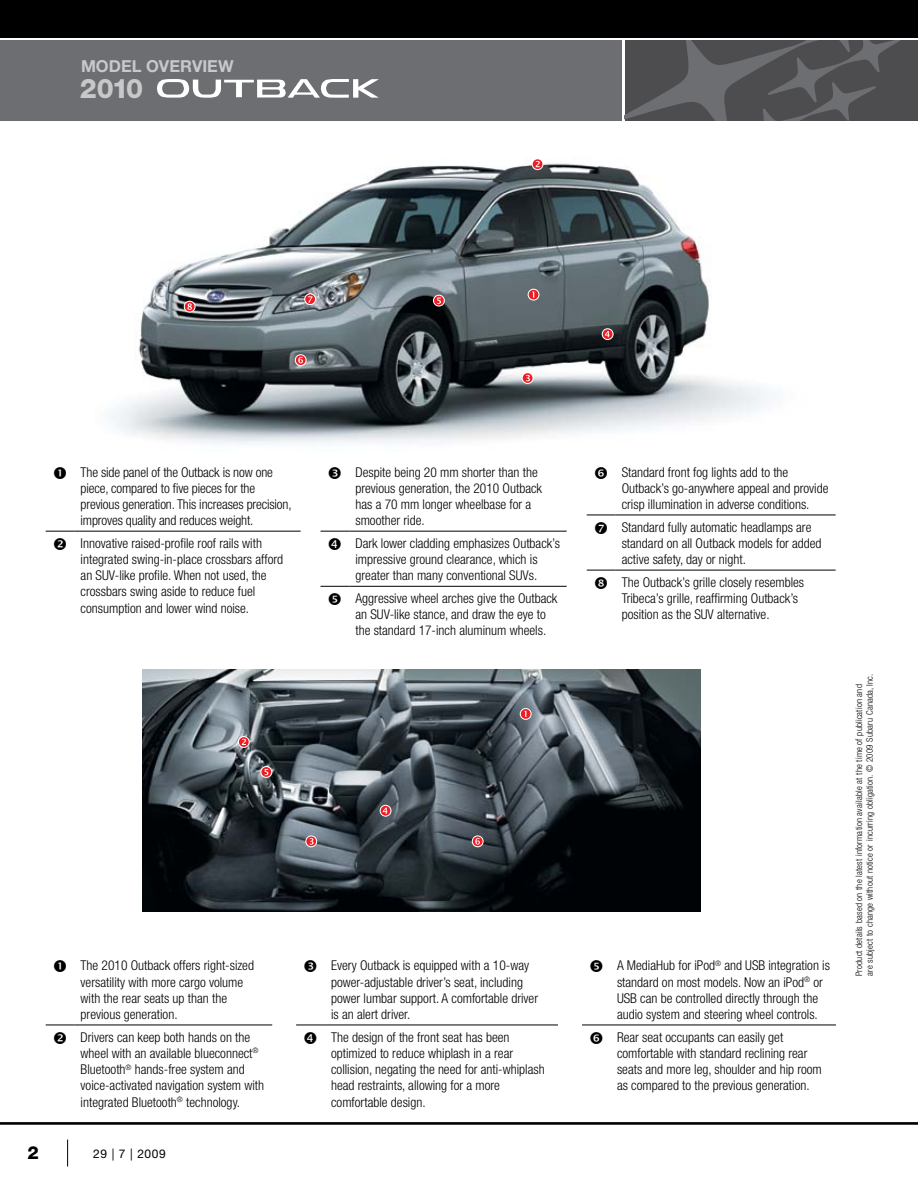
<style>
.page{position:relative;width:918px;height:1188px;background:#fff}
.page>*{position:absolute;margin:0;border:0;box-sizing:border-box;transform-origin:0 0}
.t1{font:800 27px "Helvetica Neue";color:#c7c8ca}
.t2{font:800 18px "Helvetica Neue";color:#000}
.t3{font:700 16.5px "Helvetica Neue";color:#c7c8ca}
.t4{font:300 condensed 13.5px/16.2px "Helvetica Neue";color:#000}
.t5{font:12px "Helvetica Neue";letter-spacing:.05em;color:#000}
.t6{font:300 condensed 9px/10.5px "Helvetica Neue";letter-spacing:.02em;color:#000}
</style>
<div class="page">
<div style="left:0;top:0;width:918px;height:38px;background:#000"></div>
<div style="left:0;top:40px;width:622px;height:81px;background:#6d6e71"></div>
<div style="left:625px;top:40px;width:293px;height:81px;background:#4d4d4f"></div>
<svg style="left:625px;top:40px;width:275px;height:81px"></svg>
<hr style="left:0;top:1122px;width:918px;height:3px;background:#000">
<svg style="left:67px;top:1140px;width:1px;height:27px"></svg>
<img style="left:109px;top:163px;width:667px;height:282px">
<img style="left:142px;top:669px;width:558px;height:243px">
<svg style="left:528px;top:289px;width:11px;height:12px"></svg>
<svg style="left:529px;top:290px;width:9px;height:10px"></svg>
<svg style="left:520px;top:708px;width:12px;height:12px"></svg>
<svg style="left:521px;top:709px;width:10px;height:10px"></svg>
<svg style="left:532px;top:158px;width:12px;height:12px"></svg>
<svg style="left:533px;top:159px;width:9px;height:10px"></svg>
<svg style="left:238px;top:736px;width:12px;height:12px"></svg>
<svg style="left:239px;top:737px;width:10px;height:10px"></svg>
<svg style="left:522px;top:372px;width:12px;height:12px"></svg>
<svg style="left:523px;top:373px;width:9px;height:10px"></svg>
<svg style="left:305px;top:835px;width:12px;height:12px"></svg>
<svg style="left:306px;top:837px;width:10px;height:9px"></svg>
<svg style="left:602px;top:328px;width:12px;height:12px"></svg>
<svg style="left:603px;top:329px;width:10px;height:10px"></svg>
<svg style="left:380px;top:805px;width:12px;height:12px"></svg>
<svg style="left:381px;top:806px;width:9px;height:10px"></svg>
<svg style="left:433px;top:295px;width:12px;height:12px"></svg>
<svg style="left:434px;top:296px;width:10px;height:10px"></svg>
<svg style="left:260px;top:766px;width:12px;height:12px"></svg>
<svg style="left:261px;top:767px;width:10px;height:10px"></svg>
<svg style="left:304px;top:293px;width:12px;height:12px"></svg>
<svg style="left:305px;top:294px;width:10px;height:10px"></svg>
<svg style="left:184px;top:301px;width:12px;height:12px"></svg>
<svg style="left:185px;top:302px;width:10px;height:10px"></svg>
<svg style="left:295px;top:354px;width:12px;height:12px"></svg>
<svg style="left:296px;top:355px;width:10px;height:10px"></svg>
<svg style="left:472px;top:835px;width:12px;height:12px"></svg>
<svg style="left:473px;top:836px;width:10px;height:10px"></svg>
<svg style="left:46px;top:531px;width:29px;height:1px"></svg>
<hr style="left:75px;top:531px;width:226px;height:1px;background:#000">
<svg style="left:46px;top:1025px;width:29px;height:1px"></svg>
<hr style="left:75px;top:1025px;width:197px;height:1px;background:#000">
<svg style="left:321px;top:531px;width:28px;height:1px"></svg>
<hr style="left:349px;top:531px;width:218px;height:1px;background:#000">
<svg style="left:321px;top:586px;width:28px;height:1px"></svg>
<hr style="left:349px;top:586px;width:218px;height:1px;background:#000">
<svg style="left:296px;top:1025px;width:29px;height:1px"></svg>
<hr style="left:325px;top:1025px;width:233px;height:1px;background:#000">
<svg style="left:587px;top:515px;width:29px;height:1px"></svg>
<hr style="left:616px;top:515px;width:220px;height:1px;background:#000">
<svg style="left:587px;top:570px;width:29px;height:1px"></svg>
<hr style="left:616px;top:570px;width:220px;height:1px;background:#000">
<svg style="left:582px;top:1025px;width:29px;height:1px"></svg>
<hr style="left:611px;top:1025px;width:225px;height:1px;background:#000">
<svg style="left:157px;top:79px;width:222px;height:19px"></svg>
<p class="t3" style="left:81px;top:55px;width:154px">MODEL OVERVIEW</p>
<h1 class="t1" style="left:80px;top:72px;width:65px">2010</h1>
<p class="t4" style="left:81px;top:464px;width:213px">The side panel of the Outback is now one piece, compared to five pieces for the previous generation. This increases precision, improves quality and reduces weight.</p>
<p class="t4" style="left:81px;top:535px;width:204px">Innovative raised-profile roof rails with integrated swing-in-place crossbars afford an SUV-like profile. When not used, the crossbars swing aside to reduce fuel consumption and lower wind noise.</p>
<p class="t4" style="left:355px;top:464px;width:188px">Despite being 20 mm shorter than the previous generation, the 2010 Outback has a 70 mm longer wheelbase for a smoother ride.</p>
<p class="t4" style="left:355px;top:535px;width:206px">Dark lower cladding emphasizes Outback’s impressive ground clearance, which is greater than many conventional SUVs.</p>
<p class="t4" style="left:355px;top:590px;width:204px">Aggressive wheel arches give the Outback an SUV-like stance, and draw the eye to the standard 17-inch aluminum wheels.</p>
<p class="t4" style="left:81px;top:957px;width:175px">The 2010 Outback offers right-sized versatility with more cargo volume with the rear seats up than the previous generation.</p>
<p class="t4" style="left:81px;top:1029px;width:185px">Drivers can keep both hands on the wheel with an available blueconnect<sup>® </sup>Bluetooth<sup>®</sup> hands-free system and voice-activated navigation system with integrated Bluetooth<sup>®</sup> technology.</p>
<h2 class="t2" style="left:28px;top:1142px;width:13px">2</h2>
<p class="t5" style="left:93px;top:1146px;width:74px">29 | 7 | 2009</p>
<p class="t4" style="left:331px;top:957px;width:208px">Every Outback is equipped with a 10-way power-adjustable driver’s seat, including power lumbar support. A comfortable driver is an alert driver.</p>
<p class="t4" style="left:331px;top:1029px;width:215px">The design of the front seat has been optimized to reduce whiplash in a rear collision, negating the need for anti-whiplash head restraints, allowing for a more comfortable design.</p>
<p class="t4" style="left:622px;top:464px;width:208px">Standard front fog lights add to the<br>Outback’s go-anywhere appeal and provide crisp illumination in adverse conditions.</p>
<p class="t4" style="left:622px;top:519px;width:201px">Standard fully automatic headlamps are standard on all Outback models for added active safety, day or night.</p>
<p class="t4" style="left:622px;top:574px;width:184px">The Outback’s grille closely resembles<br>Tribeca’s grille, reaffirming Outback’s position as the SUV alternative.</p>
<p class="t4" style="left:617px;top:957px;width:214px">A MediaHub for iPod<sup>®</sup> and USB integration is standard on most models. Now an iPod<sup>®</sup> or USB can be controlled directly through the audio system and steering wheel controls.</p>
<p class="t4" style="left:617px;top:1029px;width:206px">Rear seat occupants can easily get comfortable with standard reclining rear seats and more leg, shoulder and hip room as compared to the previous generation.</p>
<p class="t6" style="left:854px;top:976px;width:304px;rotate:-90deg">Product details based on the latest information available at the time of publication and are subject to change without notice or incurring obligation. © 2009 Subaru Canada, Inc.</p>
</div>
